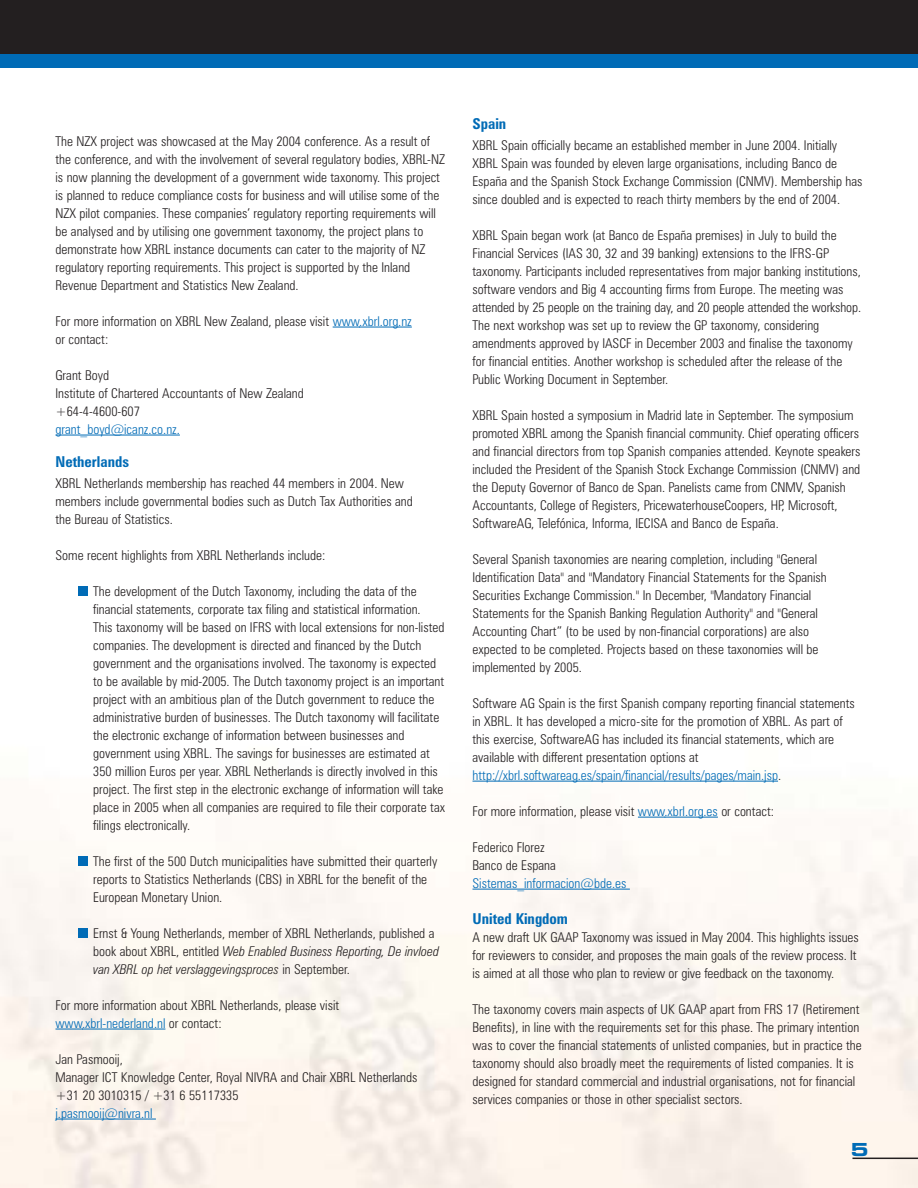
<style>
.page{position:relative;width:918px;height:1188px;background:#fff}
.page>*{position:absolute;margin:0;border:0;box-sizing:border-box;transform-origin:0 0}
.t1{font:18px "Eurostile Bold Extended Two";color:#006bb6}
.t2{font:700 condensed 15px "Zurich BT";color:#006bb6}
.t3{font:300 condensed 13.5px/18px "Zurich BT";color:#231f20}
.t4{font:300 condensed 13.5px "Zurich BT";color:#006bb6}
.s1{color:#006bb6}
.s2{font-style:italic}
</style>
<div class="page">
<img style="left:0;top:434px;width:918px;height:753px">
<div style="left:0;top:0;width:918px;height:54px;background:#231f20"></div>
<div style="left:0;top:54px;width:918px;height:14px;background:#006bb6"></div>
<svg style="left:333px;top:327px;width:26px;height:1px"></svg>
<hr style="left:359px;top:327px;width:40px;height:1px;background:#006bb6">
<svg style="left:398px;top:327px;width:14px;height:1px"></svg>
<hr style="left:56px;top:435px;width:124px;height:1px;background:#006bb6">
<svg style="left:56px;top:1029px;width:26px;height:1px"></svg>
<hr style="left:82px;top:1029px;width:83px;height:1px;background:#006bb6">
<hr style="left:56px;top:1119px;width:100px;height:1px;background:#006bb6">
<hr style="left:472px;top:781px;width:106px;height:1px;background:#006bb6">
<hr style="left:578px;top:781px;width:200px;height:1px;background:#006bb6">
<svg style="left:638px;top:817px;width:27px;height:1px"></svg>
<hr style="left:665px;top:817px;width:39px;height:1px;background:#006bb6">
<svg style="left:704px;top:817px;width:14px;height:1px"></svg>
<hr style="left:472px;top:889px;width:158px;height:1px;background:#006bb6">
<div style="left:79px;top:928px;width:9px;height:10px;background:#006bb6"></div>
<div style="left:79px;top:856px;width:9px;height:10px;background:#006bb6"></div>
<div style="left:79px;top:586px;width:9px;height:10px;background:#006bb6"></div>
<hr style="left:852px;top:1158px;width:66px;height:1px;background:#231f20">
<p class="t3" style="left:56px;top:133px;width:391px">The NZX project was showcased at the May 2004 conference. As a result of the conference, and with the involvement of several regulatory bodies, XBRL-NZ is now planning the development of a government wide taxonomy. This project is planned to reduce compliance costs for business and will utilise some of the NZX pilot companies. These companies’ regulatory reporting requirements will be analysed and by utilising one government taxonomy, the project plans to demonstrate how XBRL instance documents can cater to the majority of NZ regulatory reporting requirements. This project is supported by the Inland Revenue Department and Statistics New Zealand.</p>
<p class="t3" style="left:56px;top:313px;width:358px">For more information on XBRL New Zealand, please visit <span class="s1">www.xbrl.org.nz </span>or contact:</p>
<p class="t3" style="left:56px;top:367px;width:250px">Grant Boyd<br>Institute of Chartered Accountants of New Zealand +64-4-4600-607</p>
<p class="t4" style="left:56px;top:424px;width:126px">grant_boyd@icanz.co.nz.</p>
<p class="t2" style="left:56px;top:456px;width:75px">Netherlands</p>
<p class="t3" style="left:56px;top:475px;width:359px">XBRL Netherlands membership has reached 44 members in 2004. New members include governmental bodies such as Dutch Tax Authorities and the Bureau of Statistics.</p>
<p class="t3" style="left:56px;top:547px;width:271px">Some recent highlights from XBRL Netherlands include:</p>
<p class="t3" style="left:93px;top:583px;width:353px">The development of the Dutch Taxonomy, including the data of the financial statements, corporate tax filing and statistical information.<br>This taxonomy will be based on IFRS with local extensions for non-listed companies. The development is directed and financed by the Dutch government and the organisations involved. The taxonomy is expected to be available by mid-2005. The Dutch taxonomy project is an important project with an ambitious plan of the Dutch government to reduce the administrative burden of businesses. The Dutch taxonomy will facilitate the electronic exchange of information between businesses and government using XBRL. The savings for businesses are estimated at 350 million Euros per year. XBRL Netherlands is directly involved in this project. The first step in the electronic exchange of information will take place in 2005 when all companies are required to file their corporate tax filings electronically.</p>
<p class="t3" style="left:93px;top:853px;width:346px">The first of the 500 Dutch municipalities have submitted their quarterly reports to Statistics Netherlands (CBS) in XBRL for the benefit of the<br>European Monetary Union.</p>
<p class="t3" style="left:93px;top:925px;width:348px">Ernst &amp; Young Netherlands, member of XBRL Netherlands, published a book about XBRL, entitled <span class="s2">Web Enabled Business Reporting, De invloed van XBRL op het verslaggevingsproces</span> in September.</p>
<p class="t3" style="left:56px;top:997px;width:285px">For more information about XBRL Netherlands, please visit <span class="s1">www.xbrl-nederland.nl</span> or contact:</p>
<p class="t3" style="left:55px;top:1051px;width:363px">Jan Pasmooij,<br>Manager ICT Knowledge Center, Royal NIVRA and Chair XBRL Netherlands +31 20 3010315 / +31 6 55117335</p>
<p class="t4" style="left:55px;top:1108px;width:99px">j.pasmooij@nivra.nl</p>
<p class="t2" style="left:472px;top:118px;width:35px">Spain</p>
<p class="t3" style="left:472px;top:137px;width:392px">XBRL Spain officially became an established member in June 2004. Initially XBRL Spain was founded by eleven large organisations, including Banco de España and the Spanish Stock Exchange Commission (CNMV). Membership has since doubled and is expected to reach thirty members by the end of 2004.</p>
<p class="t3" style="left:472px;top:227px;width:390px">XBRL Spain began work (at Banco de España premises) in July to build the Financial Services (IAS 30, 32 and 39 banking) extensions to the IFRS-GP taxonomy. Participants included representatives from major banking institutions, software vendors and Big 4 accounting firms from Europe. The meeting was attended by 25 people on the training day, and 20 people attended the workshop.<br>The next workshop was set up to review the GP taxonomy, considering amendments approved by IASCF in December 2003 and finalise the taxonomy for financial entities. Another workshop is scheduled after the release of the Public Working Document in September.</p>
<p class="t3" style="left:472px;top:407px;width:390px">XBRL Spain hosted a symposium in Madrid late in September. The symposium promoted XBRL among the Spanish financial community. Chief operating officers and financial directors from top Spanish companies attended. Keynote speakers included the President of the Spanish Stock Exchange Commission (CNMV) and the Deputy Governor of Banco de Span. Panelists came from CNMV, Spanish Accountants, College of Registers, PricewaterhouseCoopers, HP, Microsoft, SoftwareAG, Telefónica, Informa, IECISA and Banco de España.</p>
<p class="t3" style="left:472px;top:551px;width:356px">Several Spanish taxonomies are nearing completion, including "General Identification Data" and "Mandatory Financial Statements for the Spanish Securities Exchange Commission." In December, "Mandatory Financial Statements for the Spanish Banking Regulation Authority" and "General Accounting Chart” (to be used by non-financial corporations) are also expected to be completed. Projects based on these taxonomies will be implemented by 2005.</p>
<p class="t3" style="left:472px;top:695px;width:384px">Software AG Spain is the first Spanish company reporting financial statements in XBRL. It has developed a micro-site for the promotion of XBRL. As part of this exercise, SoftwareAG has included its financial statements, which are available with different presentation options at <span class="s1">http://xbrl.softwareag.es/spain/financial/results/pages/main.jsp</span>.</p>
<p class="t3" style="left:473px;top:803px;width:303px">For more information, please visit <span class="s1">www.xbrl.org.es</span> or contact:</p>
<p class="t3" style="left:473px;top:839px;width:85px">Federico Florez<br>Banco de Espana</p>
<p class="t4" style="left:473px;top:878px;width:155px">Sistemas_informacion@bde.es</p>
<p class="t2" style="left:472px;top:913px;width:97px">United Kingdom</p>
<p class="t3" style="left:472px;top:929px;width:388px">A new draft UK GAAP Taxonomy was issued in May 2004. This highlights issues for reviewers to consider, and proposes the main goals of the review process. It is aimed at all those who plan to review or give feedback on the taxonomy.</p>
<p class="t3" style="left:472px;top:1001px;width:391px">The taxonomy covers main aspects of UK GAAP apart from FRS 17 (Retirement Benefits), in line with the requirements set for this phase. The primary intention was to cover the financial statements of unlisted companies, but in practice the taxonomy should also broadly meet the requirements of listed companies. It is designed for standard commercial and industrial organisations, not for financial services companies or those in other specialist sectors.</p>
<h1 class="t1" style="left:851px;top:1143px;width:19px">5</h1>
</div>
